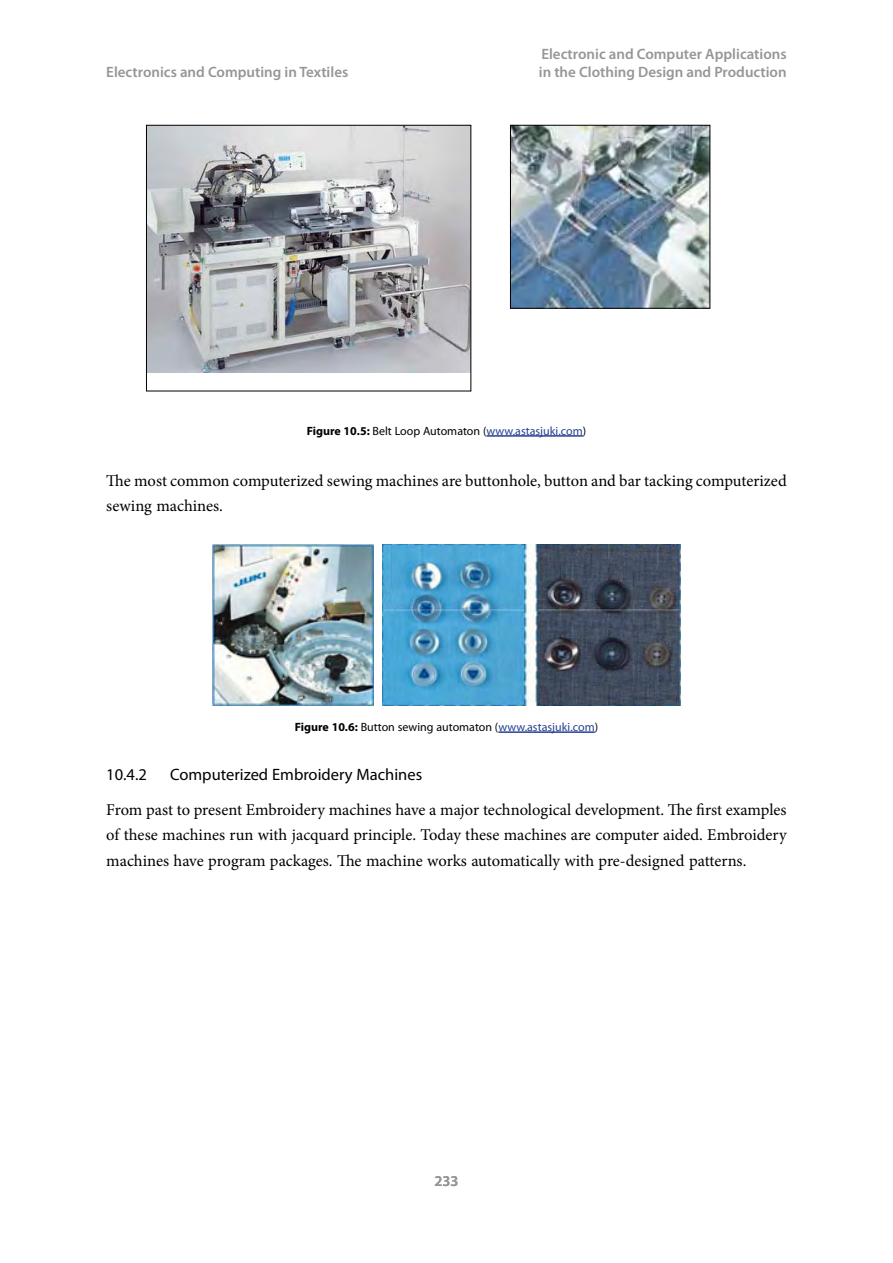
<style>
.page{position:relative;width:893px;height:1263px;background:#fff}
.page>*{position:absolute;margin:0;border:0;box-sizing:border-box;transform-origin:0 0}
.t1{font:16.5px/25.5px "Minion Pro";letter-spacing:-.005em;color:#000}
.t2{font:16.5px "Myriad Pro";color:#000}
.t3{font:600 15px/18px "Myriad Pro";color:#949698}
.t4{font:12px "Myriad Pro";color:#000}
.s1{font-weight:700}
.s2{color:#25408f}
</style>
<div class="page">
<hr style="left:486px;top:435px;width:97px;height:2px;background:#25408f">
<hr style="left:498px;top:731px;width:97px;height:2px;background:#25408f">
<img style="left:148px;top:127px;width:321px;height:246px">
<div style="left:146px;top:125px;width:325px;height:266px;border:1px solid #000"></div>
<img style="left:512px;top:127px;width:196px;height:179px">
<div style="left:510px;top:125px;width:200px;height:183px;border:1px solid #000"></div>
<img style="left:212px;top:545px;width:161px;height:161px">
<img style="left:382px;top:545px;width:298px;height:160px">
<p class="t3" style="left:106px;top:62px;width:244px">Electronics and Computing in Textiles</p>
<p class="t3" style="left:539px;top:44px;width:249px">Electronic and Computer Applications in the Clothing Design and Production</p>
<p class="t4" style="left:307px;top:423px;width:281px"><span class="s1">Figure 10.5:</span> Belt Loop Automaton (<span class="s2">www.astasjuki.com</span>)</p>
<p class="t1" style="left:106px;top:468px;width:682px">The most common computerized sewing machines are buttonhole, button and bar tacking computerized sewing machines.</p>
<p class="t4" style="left:295px;top:719px;width:305px"><span class="s1">Figure 10.6:</span> Button sewing automaton (<span class="s2">www.astasjuki.com</span>)</p>
<p class="t2" style="left:106px;top:765px;width:42px">10.4.2</p>
<p class="t2" style="left:170px;top:765px;width:254px">Computerized Embroidery Machines</p>
<p class="t1" style="left:106px;top:797px;width:682px;text-align:justify">From past to present Embroidery machines have a major technological development. The first examples of these machines run with jacquard principle. Today these machines are computer aided. Embroidery machines have program packages. The machine works automatically with pre-designed patterns.</p>
<p class="t3" style="left:434px;top:1172px;width:26px">233</p>
</div>
